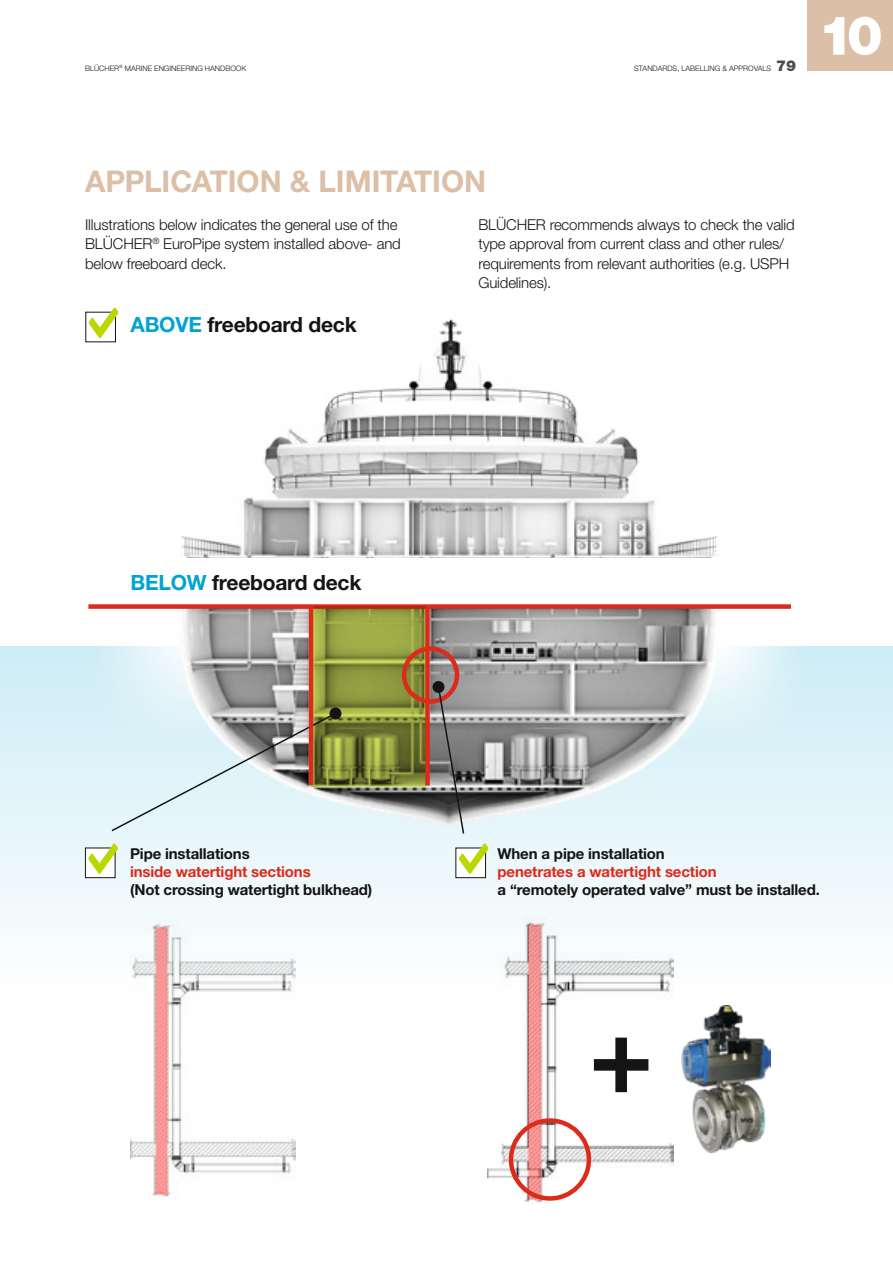
<style>
.page{position:relative;width:893px;height:1263px;background:#fff}
.page>*{position:absolute;margin:0;border:0;box-sizing:border-box;transform-origin:0 0}
.t1{font:900 54px "Helvetica Neue LT Std";color:#fff}
.bar_Headline{font:700 30px "Helvetica Neue LT Std";letter-spacing:-.005em;color:#dbbfa7}
.t2{font:700 21px "Helvetica Neue LT Std";letter-spacing:-.01em;color:#131413}
.t3{font:300 15px/19.5px "Helvetica Neue LT Std";letter-spacing:-.01em;color:#131413}
.t4{font:700 15px/18px "Helvetica Neue LT Std";letter-spacing:-.01em;color:#131413}
.t5{font:700 15px/18px "Helvetica Neue LT Std";letter-spacing:-.01em;color:#dc2a1b}
.t6{font:300 7.5px "Helvetica Neue LT Std";color:#131413}
.s1{font-weight:900;font-size:15px;color:#4d4d4c}
.s2{color:#00a3d3}
.s3{color:#131413}
.s4{color:#dc2a1b}
</style>
<div class="page">
<div style="left:0;top:646px;width:893px;height:353px;background:linear-gradient(to bottom,#cdecf6,#fffffe)"></div>
<div style="left:808px;top:0;width:85px;height:71px;background:#dbbfa7"></div>
<img style="left:85px;top:307px;width:633px;height:251px">
<img style="left:85px;top:609px;width:730px;height:232px">
<svg style="left:89px;top:308px;width:29px;height:30px"></svg>
<div style="left:456px;top:848px;width:30px;height:30px;background:#fff"></div>
<div style="left:455px;top:848px;width:31px;height:30px;border:1px solid #131413"></div>
<svg style="left:459px;top:843px;width:29px;height:31px"></svg>
<div style="left:85px;top:848px;width:30px;height:30px;background:#fff"></div>
<div style="left:85px;top:848px;width:30px;height:30px;border:1px solid #131413"></div>
<svg style="left:88px;top:843px;width:30px;height:31px"></svg>
<div style="left:88px;top:604px;width:703px;height:5px;background:#dc2a1b"></div>
<svg style="left:313px;top:606px;width:113px;height:181px;background:#8b913c"></svg>
<svg style="left:110px;top:711px;width:227px;height:122px;background:#cbd8d8"></svg>
<div style="left:329px;top:707px;width:12px;height:12px;background:#131413;border-radius:50%"></div>
<div style="left:402px;top:646px;width:57px;height:58px;border:4px solid #dc2a1b;border-radius:50%"></div>
<img style="left:130px;top:918px;width:165px;height:279px">
<div style="left:425px;top:606px;width:5px;height:180px;background:#dc2a1b"></div>
<hr style="left:309px;top:606px;width:4px;height:179px;background:#dc2a1b">
<svg style="left:437px;top:685px;width:28px;height:150px;background:#878383"></svg>
<div style="left:432px;top:681px;width:12px;height:12px;background:#131413;border-radius:50%"></div>
<img style="left:488px;top:917px;width:186px;height:286px">
<div style="left:509px;top:1118px;width:82px;height:83px;border:4px solid #dc2a1b;border-radius:50%"></div>
<svg style="left:594px;top:1037px;width:54px;height:55px"></svg>
<img style="left:682px;top:1006px;width:89px;height:146px">
<p class="t6" style="left:85px;top:64px;width:163px">BLÜCHER<sup>®</sup> MARINE ENGINEERING HANDBOOK</p>
<p class="t6" style="left:634px;top:64px;width:163px">STANDARDS, LABELLING &amp; APPROVALS <span class="s1">79</span></p>
<p class="t1" style="left:818px;top:3px;width:66px">10</p>
<p class="bar_Headline" style="left:85px;top:162px;width:403px">APPLICATION &amp; LIMITATION</p>
<p class="t3" style="left:85px;top:214px;width:317px">Illustrations below indicates the general use of the<br>BLÜCHER<sup>®</sup> EuroPipe system installed above- and below freeboard deck.</p>
<p class="t3" style="left:478px;top:214px;width:318px">BLÜCHER recommends always to check the valid type approval from current class and other rules/ requirements from relevant authorities (e.g. USPH Guidelines).</p>
<p class="t2" style="left:131px;top:311px;width:228px"><span class="s2">ABOVE</span> freeboard deck</p>
<p class="t2" style="left:131px;top:570px;width:232px"><span class="s2">BELOW</span> freeboard deck</p>
<p class="t5" style="left:130px;top:844px;width:182px"><span class="s3">Pipe installations<br></span>inside watertight sections</p>
<p class="t4" style="left:130px;top:880px;width:244px">(Not crossing watertight bulkhead)</p>
<p class="t4" style="left:497px;top:844px;width:324px">When a pipe installation<br><span class="s4">penetrates a watertight section<br></span>a “remotely operated valve” must be installed.</p>
</div>
